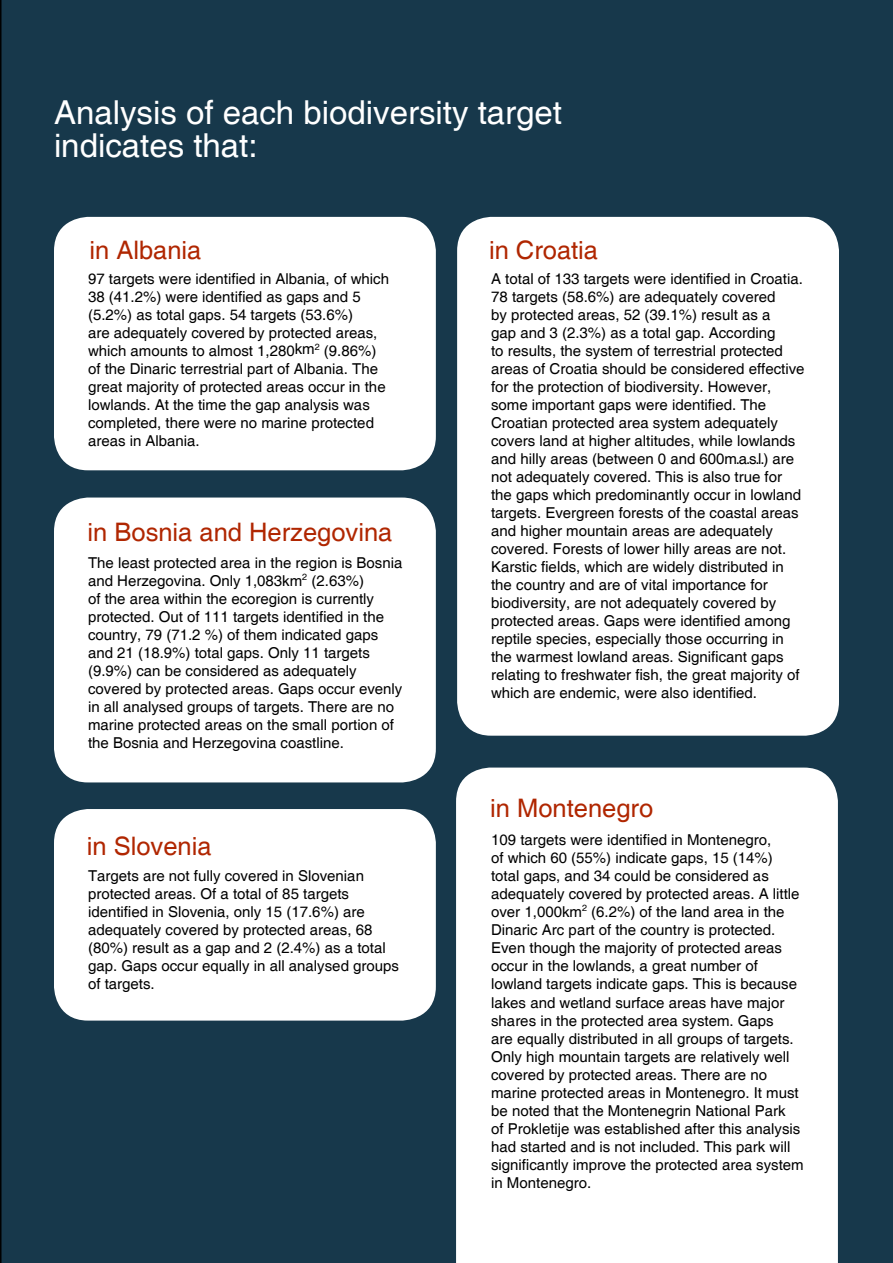
<style>
.page{position:relative;width:893px;height:1263px;background:#17384b}
.page>*{position:absolute;margin:0;border:0;box-sizing:border-box;transform-origin:0 0}
.t1{font:33px/33px "Helvetica";color:#fff}
.t2{font:25.5px "Helvetica";color:#b02601}
.t3{font:15px/18px "Helvetica";color:#000}
</style>
<div class="page">
<div style="left:457px;top:217px;width:382px;height:519px;background:#fff;border-radius:34px"></div>
<svg style="left:456px;top:767px;width:382px;height:496px"></svg>
<div style="left:54px;top:217px;width:382px;height:253px;background:#fff;border-radius:34px"></div>
<div style="left:54px;top:497px;width:382px;height:285px;background:#fff;border-radius:34px"></div>
<div style="left:54px;top:809px;width:382px;height:211px;background:#fff;border-radius:34px"></div>
<h1 class="t1" style="left:54px;top:97px;width:510px">Analysis of each biodiversity target indicates that:</h1>
<h2 class="t2" style="left:89px;top:235px;width:113px">in Albania</h2>
<p class="t3" style="left:88px;top:270px;width:302px">97 targets were identified in Albania, of which 38 (41.2%) were identified as gaps and 5 (5.2%) as total gaps. 54 targets (53.6%)<br>are adequately covered by protected areas, which amounts to almost 1,280km<sup>2</sup> (9.86%) of the Dinaric terrestrial part of Albania. The great majority of protected areas occur in the lowlands. At the time the gap analysis was completed, there were no marine protected areas in Albania.</p>
<h2 class="t2" style="left:88px;top:517px;width:306px">in Bosnia and Herzegovina</h2>
<p class="t3" style="left:88px;top:554px;width:316px">The least protected area in the region is Bosnia and Herzegovina. Only 1,083km<sup>2</sup> (2.63%)<br>of the area within the ecoregion is currently protected. Out of 111 targets identified in the country, 79 (71.2 %) of them indicated gaps and 21 (18.9%) total gaps. Only 11 targets (9.9%) can be considered as adequately covered by protected areas. Gaps occur evenly in all analysed groups of targets. There are no marine protected areas on the small portion of the Bosnia and Herzegovina coastline.</p>
<h2 class="t2" style="left:87px;top:831px;width:126px">in Slovenia</h2>
<p class="t3" style="left:88px;top:867px;width:312px">Targets are not fully covered in Slovenian protected areas. Of a total of 85 targets identified in Slovenia, only 15 (17.6%) are adequately covered by protected areas, 68 (80%) result as a gap and 2 (2.4%) as a total gap. Gaps occur equally in all analysed groups of targets.</p>
<h2 class="t2" style="left:489px;top:235px;width:111px">in Croatia</h2>
<p class="t3" style="left:491px;top:270px;width:315px">A total of 133 targets were identified in Croatia.<br>78 targets (58.6%) are adequately covered<br>by protected areas, 52 (39.1%) result as a<br>gap and 3 (2.3%) as a total gap. According<br>to results, the system of terrestrial protected areas of Croatia should be considered effective for the protection of biodiversity. However, some important gaps were identified. The Croatian protected area system adequately covers land at higher altitudes, while lowlands and hilly areas (between 0 and 600m.a.s.l.) are not adequately covered. This is also true for the gaps which predominantly occur in lowland targets. Evergreen forests of the coastal areas and higher mountain areas are adequately covered. Forests of lower hilly areas are not.<br>Karstic fields, which are widely distributed in the country and are of vital importance for biodiversity, are not adequately covered by protected areas. Gaps were identified among reptile species, especially those occurring in the warmest lowland areas. Significant gaps relating to freshwater fish, the great majority of which are endemic, were also identified.</p>
<h2 class="t2" style="left:490px;top:793px;width:164px">in Montenegro</h2>
<p class="t3" style="left:491px;top:832px;width:314px">109 targets were identified in Montenegro,<br>of which 60 (55%) indicate gaps, 15 (14%) total gaps, and 34 could be considered as adequately covered by protected areas. A little over 1,000km<sup>2</sup> (6.2%) of the land area in the Dinaric Arc part of the country is protected.<br>Even though the majority of protected areas occur in the lowlands, a great number of lowland targets indicate gaps. This is because lakes and wetland surface areas have major shares in the protected area system. Gaps<br>are equally distributed in all groups of targets.<br>Only high mountain targets are relatively well covered by protected areas. There are no marine protected areas in Montenegro. It must be noted that the Montenegrin National Park<br>of Prokletije was established after this analysis had started and is not included. This park will significantly improve the protected area system in Montenegro.</p>
</div>
